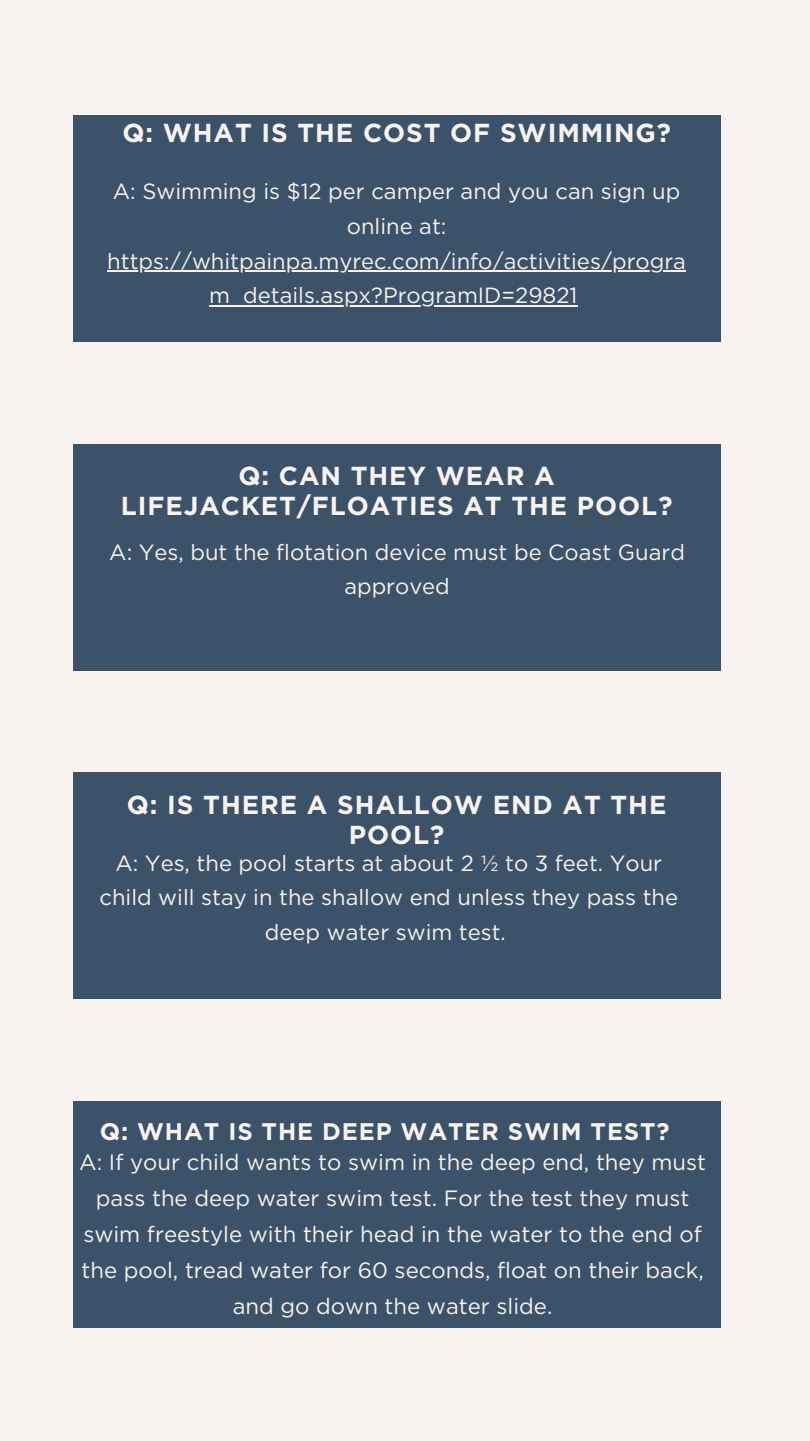
<style>
.page{position:relative;width:810px;height:1441px;background:#fff}
.page>*{position:absolute;margin:0;border:0;box-sizing:border-box;transform-origin:0 0}
.t1{font:700 26px/30.8px "Gotham";letter-spacing:.035em;color:#f8f3f0;text-align:center}
.t2{font:700 24px "Gotham";letter-spacing:.035em;color:#f8f3f0}
.t3{font:22.2px/36px "Gotham";color:#f8f3f0;text-align:center}
.t4{font:22px/34.8px "Gotham";color:#f8f3f0;text-align:center}
</style>
<div class="page">
<div style="left:0;top:0;width:810px;height:1440px;background:#f8f3f0"></div>
<div style="left:73px;top:115px;width:647px;height:226px;background:#3b5269"></div>
<div style="left:73px;top:772px;width:647px;height:226px;background:#3b5269"></div>
<div style="left:73px;top:443px;width:647px;height:227px;background:#3b5269"></div>
<div style="left:73px;top:1100px;width:647px;height:227px;background:#3b5269"></div>
<hr style="left:107px;top:270px;width:579px;height:1px;background:#f8f3f0">
<hr style="left:209px;top:305px;width:369px;height:1px;background:#f8f3f0">
<h1 class="t1" style="left:122px;top:117px;width:550px">Q: WHAT IS THE COST OF SWIMMING?</h1>
<h1 class="t4" style="left:113px;top:173px;width:569px">A: Swimming is $12 per camper and you can sign up online at:</h1>
<p class="t4" style="left:107px;top:243px;width:580px">https://whitpainpa.myrec.com/info/activities/progra</p>
<h1 class="t4" style="left:209px;top:278px;width:370px">m_details.aspx?ProgramID=29821</h1>
<p class="t1" style="left:121px;top:460px;width:553px">Q: CAN THEY WEAR A<br>LIFEJACKET/FLOATIES AT THE POOL?</p>
<p class="t4" style="left:109px;top:534px;width:577px">A: Yes, but the flotation device must be Coast Guard approved</p>
<h1 class="t1" style="left:127px;top:788px;width:541px">Q: IS THERE A SHALLOW END AT THE<br>POOL?</h1>
<p class="t4" style="left:99px;top:845px;width:580px">A: Yes, the pool starts at about 2 ½ to 3 feet. Your child will stay in the shallow end unless they pass the deep water swim test.</p>
<p class="t2" style="left:100px;top:1116px;width:571px">Q: WHAT IS THE DEEP WATER SWIM TEST?</p>
<p class="t3" style="left:79px;top:1143px;width:628px">A: If your child wants to swim in the deep end, they must pass the deep water swim test. For the test they must swim freestyle with their head in the water to the end of the pool, tread water for 60 seconds, float on their back, and go down the water slide.</p>
</div>
